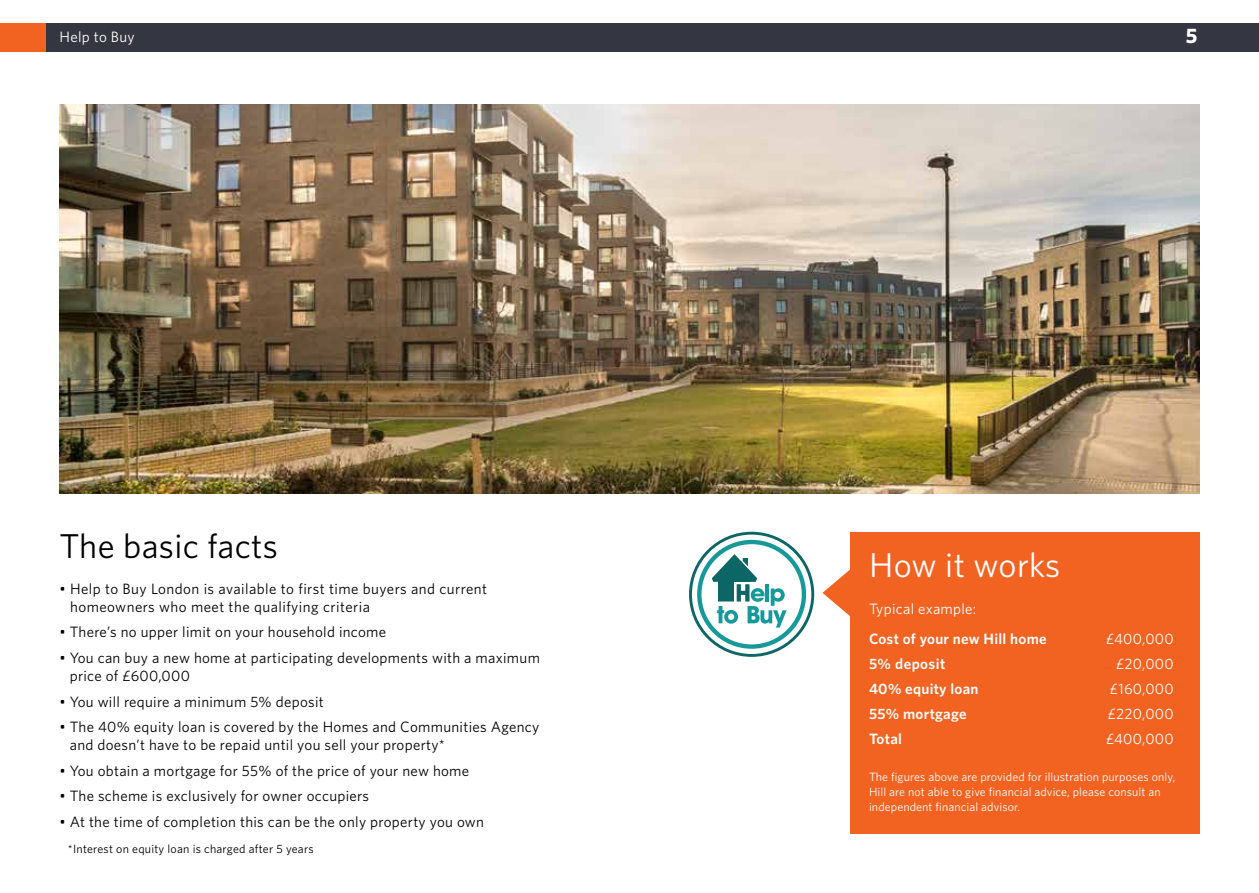
<style>
.page{position:relative;width:1259px;height:893px;background:#fff}
.page>*{position:absolute;margin:0;border:0;box-sizing:border-box;transform-origin:0 0}
.t1{font:34.5px "Whitney HTF";letter-spacing:.01em;color:#000}
.t2{font:34.5px "Whitney HTF";letter-spacing:.01em;color:#fff}
.t3{font:700 21px "Whitney HTF";color:#fff}
.t4{font:15px/18px "Whitney HTF";letter-spacing:.02em;color:#000}
.t5{font:15px "Whitney HTF";letter-spacing:.02em;color:#fff}
.t6{font:600 15px "Whitney HTF";letter-spacing:.02em;color:#fff}
.t7{font:12px/15px "Whitney HTF";letter-spacing:.01em;color:#fff}
.t8{font:12px "Whitney HTF";letter-spacing:.02em;color:#000}
</style>
<div class="page">
<div style="left:0;top:23px;width:1259px;height:29px;background:#343741"></div>
<div style="left:850px;top:532px;width:349px;height:301px;background:#f26322"></div>
<img style="left:60px;top:104px;width:1139px;height:390px">
<div style="left:0;top:23px;width:46px;height:29px;background:#f26322"></div>
<svg style="left:690px;top:533px;width:122px;height:122px"></svg>
<div style="left:689px;top:532px;width:125px;height:125px;border:3px solid #0d6666;border-radius:50%"></div>
<div style="left:697px;top:540px;width:109px;height:109px;border:4px solid #179999;border-radius:50%"></div>
<svg style="left:712px;top:554px;width:74px;height:74px"></svg>
<svg style="left:822px;top:569px;width:28px;height:47px"></svg>
<p class="t5" style="left:60px;top:28px;width:77px">Help to Buy</p>
<h1 class="t1" style="left:60px;top:526px;width:220px">The basic facts</h1>
<p class="t4" style="left:70px;top:579px;width:418px;text-indent:-11px">• Help to Buy London is available to first time buyers and current homeowners who meet the qualifying criteria</p>
<p class="t4" style="left:60px;top:623px;width:328px">• There’s no upper limit on your household income</p>
<p class="t4" style="left:70px;top:648px;width:472px;text-indent:-10px">• You can buy a new home at participating developments with a maximum price of £600,000</p>
<p class="t4" style="left:60px;top:692px;width:266px">• You will require a minimum 5% deposit</p>
<p class="t4" style="left:70px;top:718px;width:471px;text-indent:-10px">• The 40% equity loan is covered by the Homes and Communities Agency and doesn’t have to be repaid until you sell your property*</p>
<p class="t4" style="left:60px;top:761px;width:411px">• You obtain a mortgage for 55% of the price of your new home</p>
<p class="t4" style="left:60px;top:787px;width:311px">• The scheme is exclusively for owner occupiers</p>
<p class="t4" style="left:60px;top:812px;width:426px">• At the time of completion this can be the only property you own</p>
<p class="t8" style="left:68px;top:842px;width:247px">*Interest on equity loan is charged after 5 years</p>
<h2 class="t3" style="left:1185px;top:23px;width:13px">5</h2>
<h1 class="t2" style="left:869px;top:544px;width:193px">How it works</h1>
<p class="t5" style="left:869px;top:600px;width:109px">Typical example:</p>
<p class="t6" style="left:869px;top:629px;width:179px">Cost of your new Hill home</p>
<p class="t5" style="left:1106px;top:629px;width:69px">£400,000</p>
<p class="t6" style="left:869px;top:654px;width:78px">5% deposit</p>
<p class="t5" style="left:1116px;top:654px;width:59px">£20,000</p>
<p class="t6" style="left:869px;top:679px;width:111px">40% equity loan</p>
<p class="t5" style="left:1110px;top:679px;width:65px">£160,000</p>
<p class="t6" style="left:869px;top:704px;width:99px">55% mortgage</p>
<p class="t5" style="left:1108px;top:704px;width:67px">£220,000</p>
<p class="t6" style="left:869px;top:729px;width:34px">Total</p>
<p class="t5" style="left:1106px;top:729px;width:69px">£400,000</p>
<p class="t7" style="left:869px;top:769px;width:308px">The figures above are provided for illustration purposes only,<br>Hill are not able to give financial advice, please consult an independent financial advisor.</p>
</div>
